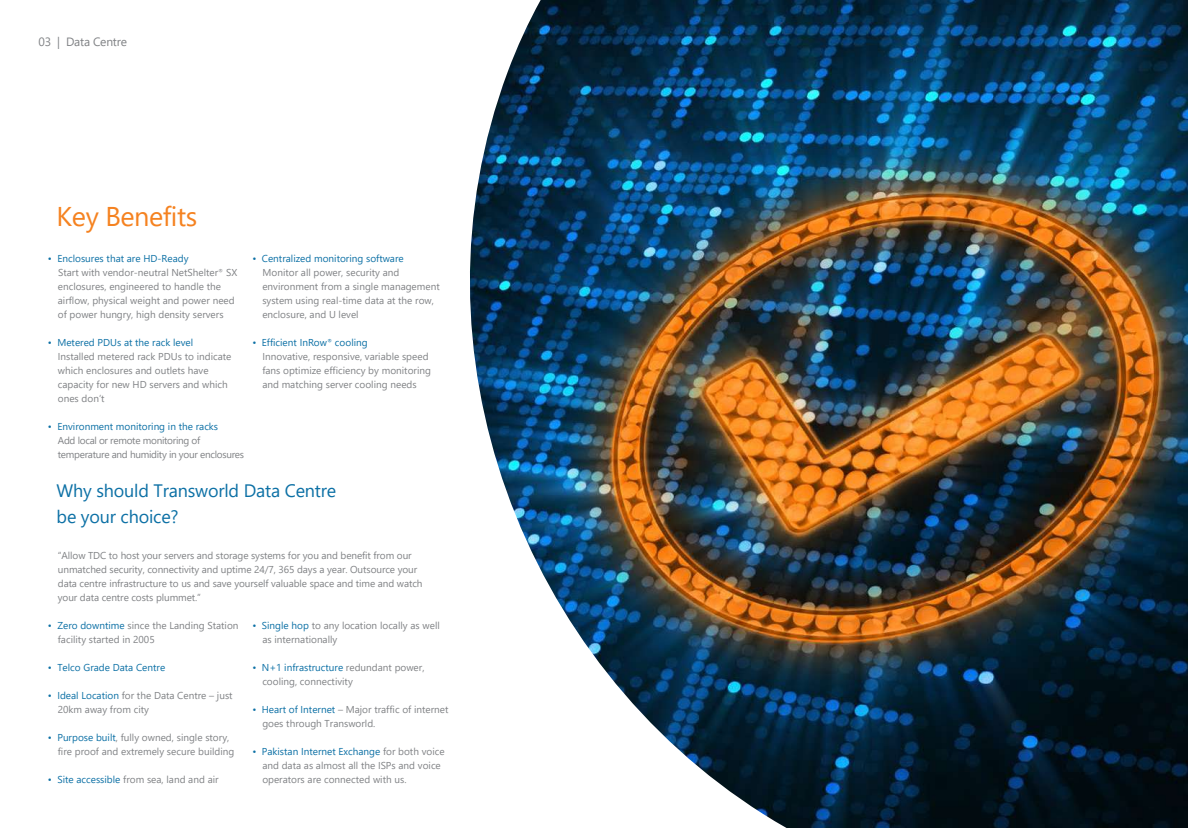
<style>
.page{position:relative;width:1188px;height:828px;background:#fff}
.page>*{position:absolute;margin:0;border:0;box-sizing:border-box;transform-origin:0 0}
.t1{font:27.1px "Segoe UI";letter-spacing:-.015em;color:#f58220}
.t2{font:18px/26px "Segoe UI";letter-spacing:-.01em;color:#0c70a5}
.t3{font:12px "Segoe UI";letter-spacing:-.015em;color:#808285}
.t4{font:10px/14px "Segoe UI";color:#808285}
.t5{font:10px "Segoe UI";color:#0c70a5}
.t6{font:10px/14px "Segoe UI";letter-spacing:-.03em;color:#808285}
.s1{color:#0c70a5}
</style>
<div class="page">
<img style="left:470px;top:0;width:718px;height:828px">
<p class="t3" style="left:38px;top:30px;width:90px">03 | Data Centre</p>
<h1 class="t1" style="left:57px;top:191px;width:142px">Key Benefits</h1>
<p class="t4" style="left:58px;top:250px;width:181px;text-indent:-10px"><span class="s1">• Enclosures that are HD-Ready<br></span>Start with vendor-neutral NetShelter<sup>®</sup> SX enclosures, engineered to handle the airflow, physical weight and power need of power hungry, high density servers</p>
<p class="t5" style="left:48px;top:333px;width:147px">• Metered PDUs at the rack level</p>
<p class="t4" style="left:58px;top:348px;width:175px">Installed metered rack PDUs to indicate which enclosures and outlets have capacity for new HD servers and which ones don’t</p>
<p class="t5" style="left:48px;top:417px;width:172px">• Environment monitoring in the racks</p>
<p class="t6" style="left:58px;top:432px;width:188px">Add local or remote monitoring of temperature and humidity in your enclosures</p>
<p class="t5" style="left:252px;top:249px;width:153px">• Centralized monitoring software</p>
<p class="t4" style="left:262px;top:264px;width:179px">Monitor all power, security and environment from a single management system using real-time data at the row, enclosure, and U level</p>
<p class="t4" style="left:262px;top:334px;width:170px;text-indent:-10px"><span class="s1">• Efficient InRow</span><sup>®</sup> <span class="s1">cooling<br></span>Innovative, responsive, variable speed fans optimize efficiency by monitoring and matching server cooling needs</p>
<h2 class="t2" style="left:57px;top:476px;width:281px">Why should Transworld Data Centre be your choice?</h2>
<p class="t4" style="left:58px;top:547px;width:366px">“Allow TDC to host your servers and storage systems for you and benefit from our unmatched security, connectivity and uptime 24/7, 365 days a year. Outsource your data centre infrastructure to us and save yourself valuable space and time and watch your data centre costs plummet.”</p>
<p class="t4" style="left:58px;top:617px;width:182px;text-indent:-10px"><span class="s1">• Zero downtime</span> since the Landing Station facility started in 2005</p>
<p class="t5" style="left:48px;top:658px;width:119px">• Telco Grade Data Centre</p>
<p class="t4" style="left:58px;top:687px;width:176px;text-indent:-10px"><span class="s1">• Ideal Location</span> for the Data Centre – just<br>20km away from city</p>
<p class="t4" style="left:58px;top:729px;width:178px;text-indent:-10px"><span class="s1">• Purpose built</span>, fully owned, single story, fire proof and extremely secure building</p>
<p class="t4" style="left:48px;top:771px;width:172px"><span class="s1">• Site accessible</span> from sea, land and air</p>
<p class="t4" style="left:262px;top:617px;width:179px;text-indent:-10px"><span class="s1">• Single hop</span> to any location locally as well as internationally</p>
<p class="t4" style="left:262px;top:659px;width:164px;text-indent:-10px"><span class="s1">• N+1 infrastructure</span> redundant power, cooling, connectivity</p>
<p class="t4" style="left:262px;top:701px;width:188px;text-indent:-10px"><span class="s1">• Heart of Internet</span> – Major traffic of internet goes through Transworld.</p>
<p class="t4" style="left:262px;top:743px;width:184px;text-indent:-10px"><span class="s1">• Pakistan Internet Exchange</span> for both voice and data as almost all the ISPs and voice operators are connected with us.</p>
</div>
